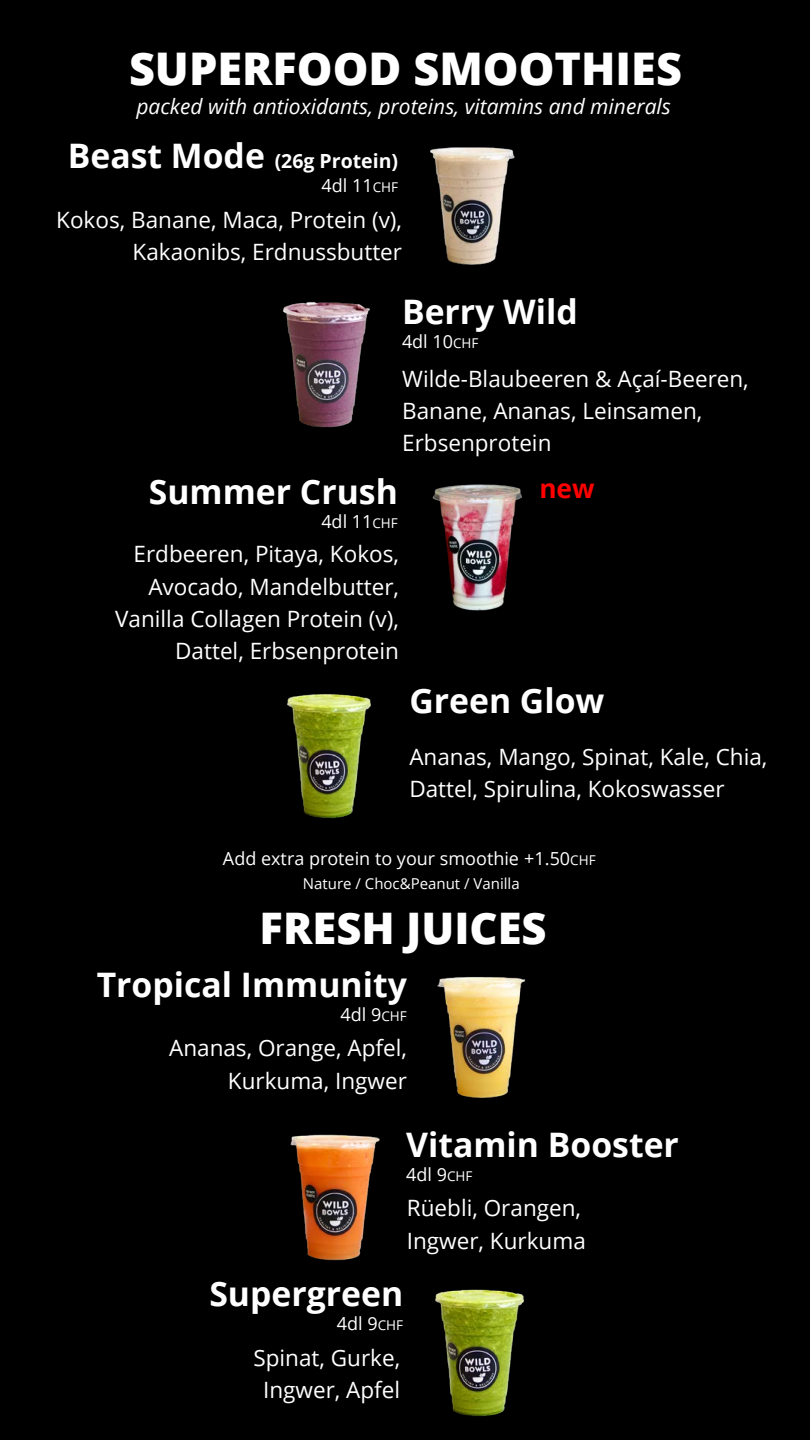
<style>
.page{position:relative;width:810px;height:1440px;background:#000}
.page>*{position:absolute;margin:0;border:0;box-sizing:border-box;transform-origin:0 0}
.t1{font:800 45px "Open Sans";color:#fff}
.t2{font:800 43.5px "Open Sans";color:#fff}
.t3{font:700 33.75px "Open Sans";color:#fff}
.t4{font:700 26.25px "Open Sans";color:#f00}
.t5{font:22.5px/32.2px "Open Sans";color:#fff}
.t6{font:italic 21px "Open Sans";color:#fff}
.t7{font:700 19.5px "Open Sans";color:#fff}
.t8{font:18px "Open Sans";color:#fff}
.t9{font:15px "Open Sans";color:#fff}
.s1{font-size:33.75px}
.s2{font-size:13.5px}
</style>
<div class="page">
<img style="left:430px;top:147px;width:85px;height:118px">
<img style="left:283px;top:301px;width:87px;height:127px">
<img style="left:287px;top:694px;width:84px;height:124px">
<img style="left:432px;top:484px;width:90px;height:127px">
<img style="left:435px;top:1289px;width:89px;height:127px">
<img style="left:437px;top:977px;width:89px;height:121px">
<img style="left:290px;top:1134px;width:90px;height:127px">
<h1 class="t1" style="left:129px;top:35px;width:554px">SUPERFOOD SMOOTHIES</h1>
<p class="t6" style="left:136px;top:92px;width:536px">packed with antioxidants, proteins, vitamins and minerals</p>
<p class="t7" style="left:68px;top:147px;width:332px"><span class="s1">Beast Mode</span> (26g Protein)</p>
<p class="t8" style="left:322px;top:173px;width:78px">4dl 11<span class="s2">CHF</span></p>
<p class="t5" style="left:56px;top:203px;width:347px;text-align:right">Kokos, Banane, Maca, Protein (v),<br>Kakaonibs, Erdnussbutter</p>
<h3 class="t3" style="left:402px;top:288px;width:177px">Berry Wild</h3>
<p class="t8" style="left:402px;top:329px;width:78px">4dl 10<span class="s2">CHF</span></p>
<p class="t5" style="left:402px;top:362px;width:348px">Wilde-Blaubeeren &amp; Açaí-Beeren,<br>Banane, Ananas, Leinsamen,<br>Erbsenprotein</p>
<h3 class="t3" style="left:149px;top:467px;width:251px">Summer Crush</h3>
<p class="t8" style="left:321px;top:509px;width:78px">4dl 11<span class="s2">CHF</span></p>
<p class="t5" style="left:115px;top:538px;width:285px;text-align:right">Erdbeeren, Pitaya, Kokos,<br>Avocado, Mandelbutter,<br>Vanilla Collagen Protein (v),<br>Dattel, Erbsenprotein</p>
<p class="t4" style="left:539px;top:470px;width:57px">new</p>
<h3 class="t3" style="left:409px;top:677px;width:197px">Green Glow</h3>
<p class="t5" style="left:409px;top:740px;width:360px">Ananas, Mango, Spinat, Kale, Chia,<br>Dattel, Spirulina, Kokoswasser</p>
<p class="t8" style="left:223px;top:846px;width:374px">Add extra protein to your smoothie +1.50<span class="s2">CHF</span></p>
<p class="t9" style="left:303px;top:874px;width:218px">Nature / Choc&amp;Peanut / Vanilla</p>
<h2 class="t2" style="left:260px;top:895px;width:289px">FRESH JUICES</h2>
<h3 class="t3" style="left:97px;top:961px;width:312px">Tropical Immunity</h3>
<p class="t8" style="left:341px;top:1003px;width:68px">4dl 9<span class="s2">CHF</span></p>
<p class="t5" style="left:169px;top:1031px;width:239px;text-align:right">Ananas, Orange, Apfel,<br>Kurkuma, Ingwer</p>
<h3 class="t3" style="left:406px;top:1121px;width:274px">Vitamin Booster</h3>
<p class="t8" style="left:406px;top:1163px;width:68px">4dl 9<span class="s2">CHF</span></p>
<p class="t5" style="left:407px;top:1191px;width:180px;line-height:32.7px">Rüebli, Orangen,<br>Ingwer, Kurkuma</p>
<h3 class="t3" style="left:209px;top:1270px;width:195px">Supergreen</h3>
<p class="t8" style="left:337px;top:1311px;width:68px">4dl 9<span class="s2">CHF</span></p>
<p class="t5" style="left:253px;top:1341px;width:148px;text-align:center">Spinat, Gurke,<br>Ingwer, Apfel</p>
</div>
